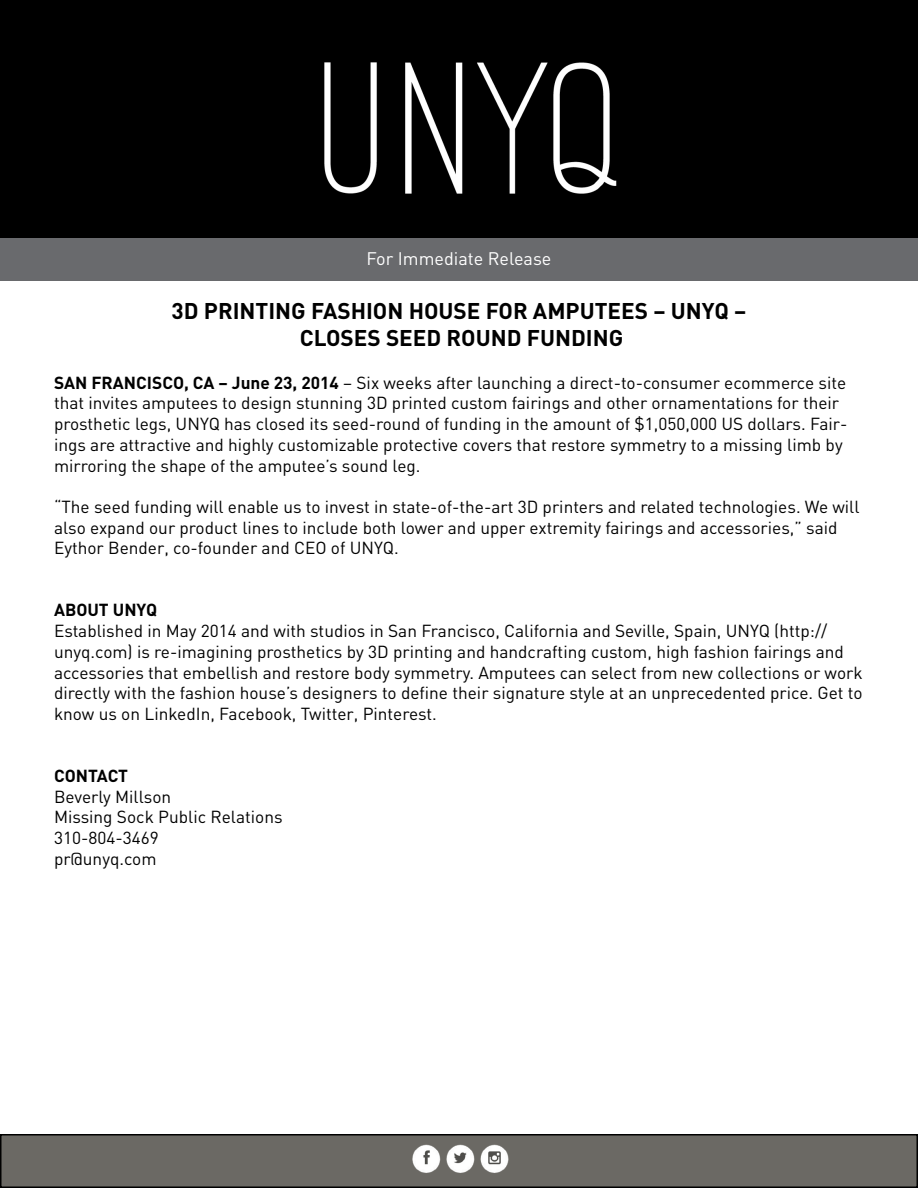
<style>
.page{position:relative;width:918px;height:1188px;background:#fff}
.page>*{position:absolute;margin:0;border:0;box-sizing:border-box;transform-origin:0 0}
.t1{font:700 22.5px/27px "DIN";color:#000;text-align:center}
.t2{font:18px "DIN";color:#fff}
.t3{font:17.25px/20.7px "DIN";color:#000}
.t4{font:700 17.25px "DIN";color:#000}
.s1{font-weight:700}
</style>
<div class="page">
<div style="left:1px;top:1px;width:916px;height:238px;background:#000"></div>
<div style="left:0;top:0;width:918px;height:239px;border:2px solid #000"></div>
<img style="left:324px;top:62px;width:293px;height:132px">
<div style="left:1px;top:1135px;width:916px;height:52px;background:#6b6964"></div>
<div style="left:0;top:1134px;width:918px;height:54px;border:2px solid #000"></div>
<img style="left:412px;top:1144px;width:97px;height:29px">
<div style="left:1px;top:239px;width:917px;height:42px;background:#696a6d"></div>
<p class="t2" style="left:366px;top:247px;width:187px">For Immediate Release</p>
<h1 class="t1" style="left:172px;top:297px;width:576px">3D PRINTING FASHION HOUSE FOR AMPUTEES – UNYQ –<br>CLOSES SEED ROUND FUNDING</h1>
<p class="t3" style="left:54px;top:372px;width:795px"><span class="s1">SAN FRANCISCO, CA – June 23, 2014</span> – Six weeks after launching a direct-to-consumer ecommerce site that invites amputees to design stunning 3D printed custom fairings and other ornamentations for their prosthetic legs, UNYQ has closed its seed-round of funding in the amount of $1,050,000 US dollars. Fair&shy;ings are attractive and highly customizable protective covers that restore symmetry to a missing limb by mirroring the shape of the amputee’s sound leg.</p>
<p class="t3" style="left:54px;top:496px;width:807px">“The seed funding will enable us to invest in state-of-the-art 3D printers and related technologies. We will also expand our product lines to include both lower and upper extremity fairings and accessories,” said<br>Eythor Bender, co-founder and CEO of UNYQ.</p>
<p class="t4" style="left:54px;top:599px;width:105px">ABOUT UNYQ</p>
<p class="t3" style="left:54px;top:620px;width:810px">Established in May 2014 and with studios in San Francisco, California and Seville, Spain, UNYQ (http:// unyq.com) is re-imagining prosthetics by 3D printing and handcrafting custom, high fashion fairings and accessories that embellish and restore body symmetry. Amputees can select from new collections or work directly with the fashion house’s designers to define their signature style at an unprecedented price. Get to know us on LinkedIn, Facebook, Twitter, Pinterest.</p>
<p class="t4" style="left:54px;top:765px;width:75px">CONTACT</p>
<p class="t3" style="left:54px;top:786px;width:230px">Beverly Millson<br>Missing Sock Public Relations<br>310-804-3469<br>pr@unyq.com</p>
</div>
